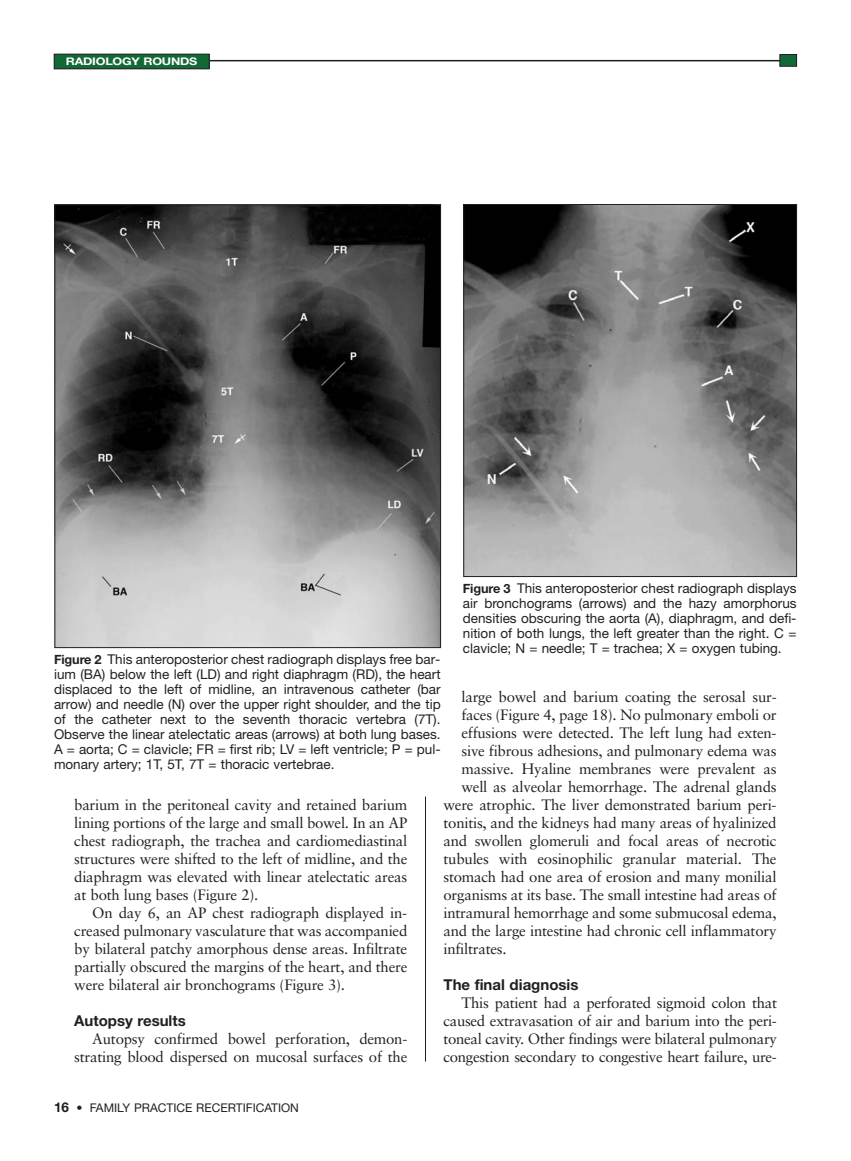
<style>
.page{position:relative;width:851px;height:1161px;background:#fff}
.page>*{position:absolute;margin:0;border:0;box-sizing:border-box;transform-origin:0 0}
.t1{font:15px/18px "Sabon";letter-spacing:-.015em;color:#231f20;text-align:justify}
.t2{font:700 15px "Helvetica Neue";color:#231f20}
.t3{font:13.5px/15px "Helvetica Neue";color:#231f20;text-align:justify}
.t4{font:12px "Helvetica Neue";color:#231f20}
.t5{font:700 10.5px "Helvetica Neue";letter-spacing:-.015em;color:#fff;scale:1.2 1}
.s1{font-weight:700;font-size:12.75px}
.s2{font-weight:700;font-size:13.5px}
.s3{font-weight:700}
</style>
<div class="page">
<hr style="left:67px;top:60px;width:729px;height:1px;background:#231f20">
<div style="left:779px;top:55px;width:17px;height:11px;background:#126936"></div>
<div style="left:779px;top:54px;width:17px;height:13px;border:1px solid #231f20"></div>
<div style="left:54px;top:54px;width:155px;height:15px;background:#126936"></div>
<div style="left:54px;top:54px;width:155px;height:15px;border:1px solid #231f20"></div>
<hr style="left:425px;top:796px;width:1px;height:266px;background:#231f20">
<img style="left:56px;top:206px;width:383px;height:440px">
<img style="left:465px;top:206px;width:329px;height:369px">
<div style="left:463px;top:204px;width:333px;height:373px;border:1px solid #231f20"></div>
<p class="t5" style="left:66px;top:58px;width:111px">RADIOLOGY ROUNDS</p>
<p class="t3" style="left:463px;top:582px;width:335px"><span class="s1">Figure 3</span> This anteroposterior chest radiograph displays air bronchograms (arrows) and the hazy amorphorus densities obscuring the aorta (A), diaphragm, and defi&shy;nition of both lungs, the left greater than the right. C = clavicle; N = needle; T = trachea; X = oxygen tubing.</p>
<p class="t3" style="left:54px;top:653px;width:388px"><span class="s1">Figure 2</span> This anteroposterior chest radiograph displays free bar&shy;ium (BA) below the left (LD) and right diaphragm (RD), the heart displaced to the left of midline, an intravenous catheter (bar arrow) and needle (N) over the upper right shoulder, and the tip of the catheter next to the seventh thoracic vertebra (7T).<br>Observe the linear atelectatic areas (arrows) at both lung bases.<br>A = aorta; C = clavicle; FR = first rib; LV = left ventricle; P = pul&shy;monary artery; 1T, 5T, 7T = thoracic vertebrae.</p>
<p class="t1" style="left:461px;top:689px;width:316px">large bowel and barium coating the serosal sur-</p>
<p class="t1" style="left:461px;top:707px;width:316px">faces (Figure 4, page 18). No pulmonary emboli or</p>
<p class="t1" style="left:461px;top:725px;width:316px">effusions were detected. The left lung had exten-</p>
<p class="t1" style="left:461px;top:743px;width:316px">sive fibrous adhesions, and pulmonary edema was</p>
<p class="t1" style="left:461px;top:761px;width:316px">massive. Hyaline membranes were prevalent as</p>
<p class="t1" style="left:461px;top:779px;width:316px">well as alveolar hemorrhage. The adrenal glands</p>
<p class="t1" style="left:443px;top:797px;width:334px">were atrophic. The liver demonstrated barium peri-</p>
<p class="t1" style="left:443px;top:815px;width:334px">tonitis, and the kidneys had many areas of hyalinized</p>
<p class="t1" style="left:443px;top:833px;width:334px">and swollen glomeruli and focal areas of necrotic</p>
<p class="t1" style="left:443px;top:851px;width:334px">tubules with eosinophilic granular material. The</p>
<p class="t1" style="left:443px;top:869px;width:334px">stomach had one area of erosion and many monilial</p>
<p class="t1" style="left:443px;top:887px;width:334px">organisms at its base. The small intestine had areas of</p>
<p class="t1" style="left:443px;top:905px;width:334px">intramural hemorrhage and some submucosal edema,</p>
<p class="t1" style="left:443px;top:923px;width:334px">and the large intestine had chronic cell inflammatory</p>
<p class="t1" style="left:443px;top:941px;width:65px">infiltrates.</p>
<p class="t2" style="left:443px;top:979px;width:136px">The final diagnosis</p>
<p class="t1" style="left:443px;top:995px;width:335px;text-indent:18px">This patient had a perforated sigmoid colon that caused extravasation of air and barium into the peri&shy;toneal cavity. Other findings were bilateral pulmonary congestion secondary to congestive heart failure, ure-</p>
<p class="t1" style="left:74px;top:797px;width:334px">barium in the peritoneal cavity and retained barium lining portions of the large and small bowel. In an AP chest radiograph, the trachea and cardiomediastinal structures were shifted to the left of midline, and the diaphragm was elevated with linear atelectatic areas at both lung bases (Figure 2).</p>
<p class="t1" style="left:74px;top:905px;width:334px;text-indent:18px">On day 6, an AP chest radiograph displayed in&shy;creased pulmonary vasculature that was accompanied by bilateral patchy amorphous dense areas. Infiltrate partially obscured the margins of the heart, and there were bilateral air bronchograms (Figure 3).</p>
<p class="t2" style="left:74px;top:1015px;width:113px">Autopsy results</p>
<p class="t1" style="left:74px;top:1031px;width:334px;text-align:right">Autopsy confirmed bowel perforation, demon&shy;strating blood dispersed on mucosal surfaces of the</p>
<p class="t4" style="left:54px;top:1103px;width:246px"><span class="s2">16</span> <span class="s3">•</span> FAMILY PRACTICE RECERTIFICATION</p>
</div>
